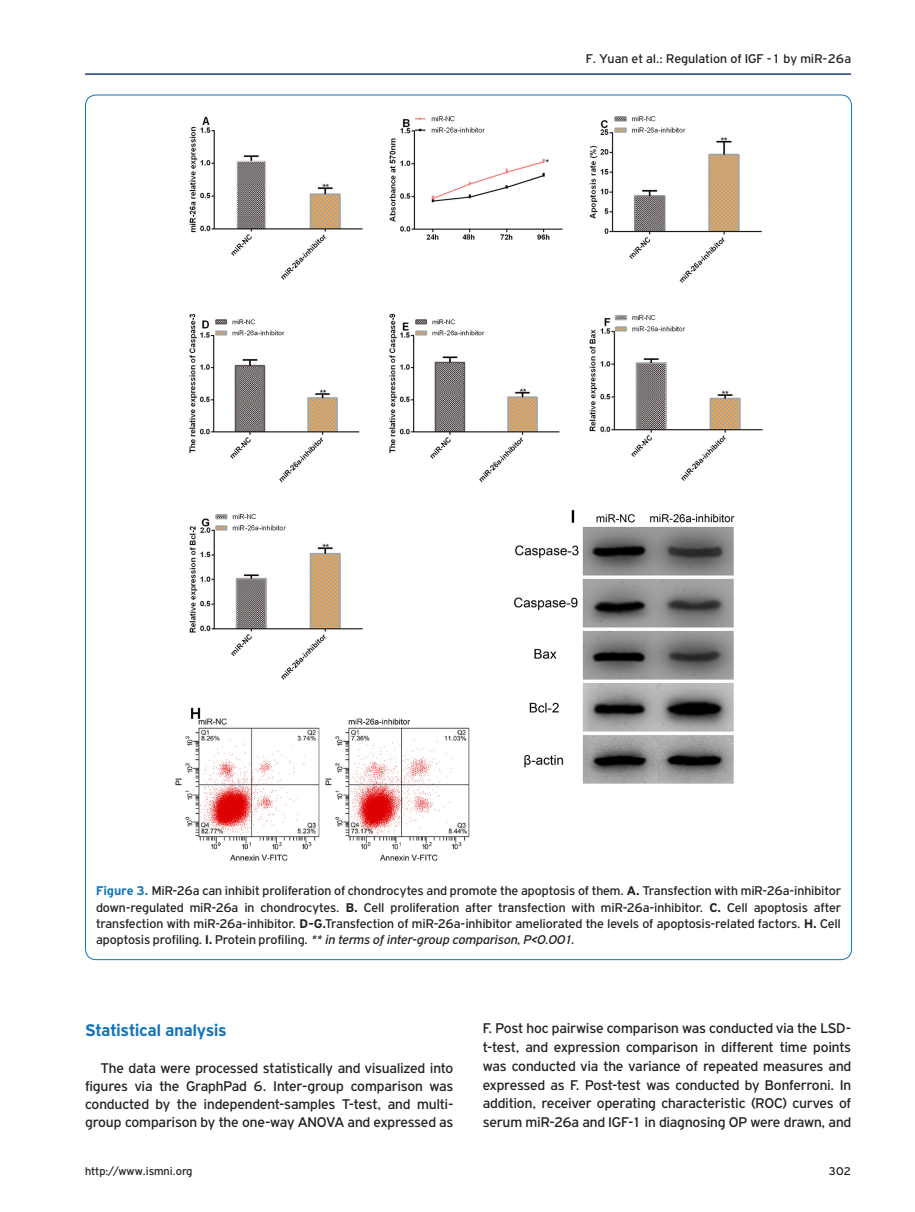
<style>
.page{position:relative;width:915px;height:1212px;background:#fff}
.page>*{position:absolute;margin:0;border:0;box-sizing:border-box;transform-origin:0 0}
.TITLE_BOLD{font:700 18px "PF Highway Gothic";letter-spacing:-.025em;color:#1074bc}
.TEXT_BASIC{font:15px/18.8px "PF Highway Gothic";letter-spacing:-.01em;color:#231f20;text-align:justify}
.TEXT_FIGURE-TABLE{font:13.5px/16.2px "PF Highway Gothic";letter-spacing:-.005em;color:#231f20;text-align:justify}
.t1{font:12px "PF Highway Gothic";color:#231f20}
.s1{font-weight:700;color:#1074bc}
.s2{font-weight:700}
.s3{font-style:italic}
</style>
<div class="page">
<hr style="left:85px;top:73px;width:765px;height:2px;background:#1a3f74">
<img style="left:175px;top:116px;width:588px;height:745px">
<p class="TEXT_FIGURE-TABLE" style="left:585px;top:50px;width:267px">F. Yuan et al.: Regulation of IGF -1 by miR-26a</p>
<p class="TEXT_FIGURE-TABLE" style="left:96px;top:883px;width:746px"><span class="s1">Figure 3.</span> MiR-26a can inhibit proliferation of chondrocytes and promote the apoptosis of them. <span class="s2">A.</span> Transfection with miR-26a-inhibitor down-regulated miR-26a in chondrocytes. <span class="s2">B.</span> Cell proliferation after transfection with miR-26a-inhibitor. <span class="s2">C.</span> Cell apoptosis after transfection with miR-26a-inhibitor. <span class="s2">D-G.</span>Transfection of miR-26a-inhibitor ameliorated the levels of apoptosis-related factors. <span class="s2">H.</span> Cell apoptosis profiling. <span class="s2">I.</span> Protein profiling. <span class="s3">** in terms of inter-group comparison, P&lt;0.001.</span></p>
<p class="TITLE_BOLD" style="left:85px;top:1020px;width:143px">Statistical analysis</p>
<p class="TEXT_BASIC" style="left:85px;top:1059px;width:370px;line-height:18px;text-indent:16px">The data were processed statistically and visualized into figures via the GraphPad 6. Inter-group comparison was conducted by the independent-samples T-test, and multi&shy;group comparison by the one-way ANOVA and expressed as</p>
<p class="TEXT_BASIC" style="left:482px;top:1019px;width:370px">F. Post hoc pairwise comparison was conducted via the LSD&shy;t-test, and expression comparison in different time points was conducted via the variance of repeated measures and expressed as F. Post-test was conducted by Bonferroni. In addition, receiver operating characteristic (ROC) curves of serum miR-26a and IGF-1 in diagnosing OP were drawn, and</p>
<p class="t1" style="left:85px;top:1165px;width:109px">http://www.ismni.org</p>
<p class="t1" style="left:828px;top:1165px;width:24px">302</p>
</div>
